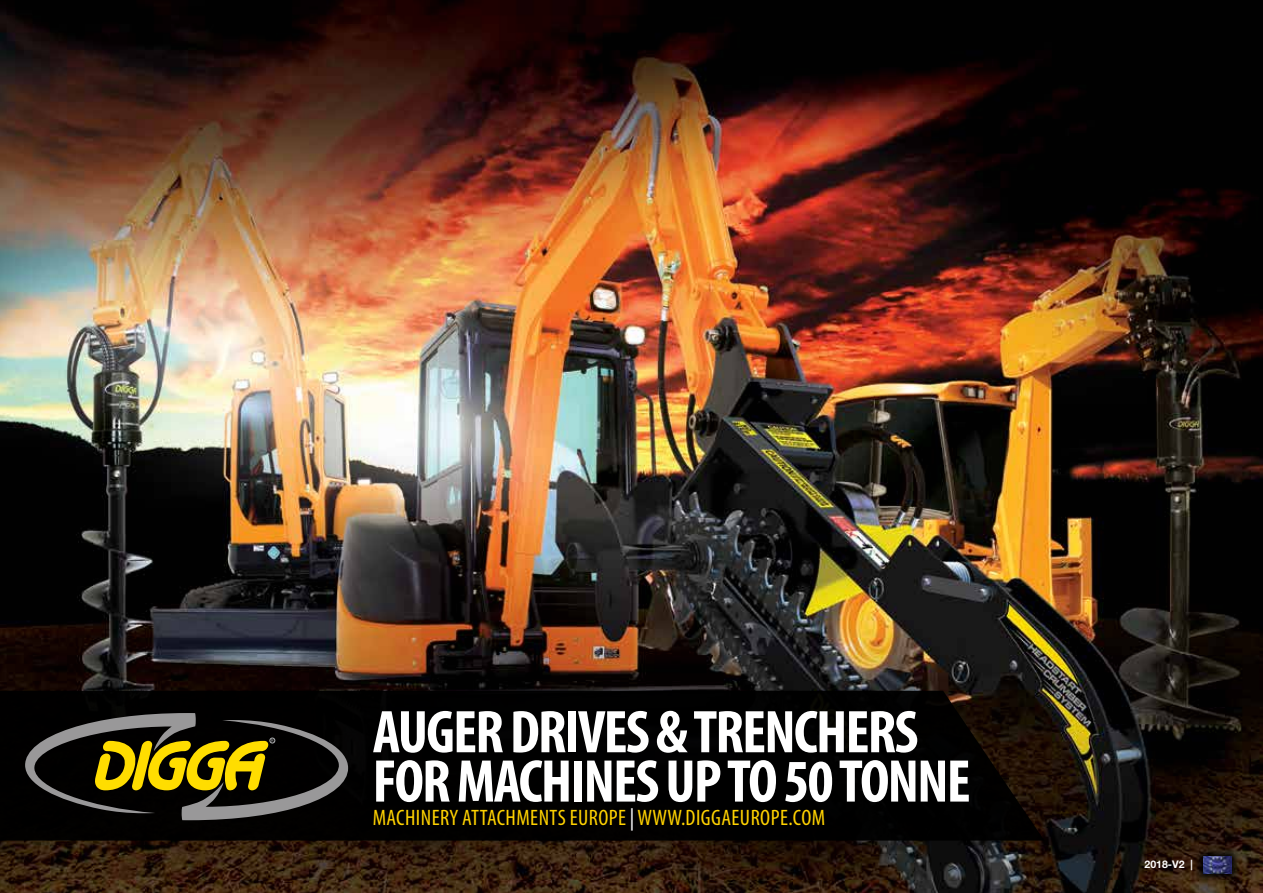
<style>
.page{position:relative;width:1263px;height:893px;background:#fff}
.page>*{position:absolute;margin:0;border:0;box-sizing:border-box;transform-origin:0 0}
.t1{font:700 condensed 60.75px/49.3px "Myriad Pro";letter-spacing:-.03em;color:#fff}
.t2{font:condensed 22.35px "Myriad Pro";letter-spacing:.02em;color:#ffd200}
.t3{font:700 10.5px "Helvetica Neue LT Std";color:#fff}
.s1{color:#fff}
</style>
<div class="page">
<img style="left:0;top:0;width:1263px;height:893px">
<div style="left:0;top:691px;width:1044px;height:150px;background:#010000"></div>
<svg style="left:25px;top:713px;width:323px;height:107px;background:#403b1a"></svg>
<svg style="left:1194px;top:847px;width:47px;height:36px"></svg>
<img style="left:1203px;top:857px;width:28px;height:16px">
<h1 class="t1" style="left:373px;top:706px;width:599px">AUGER DRIVES &amp; TRENCHERS<br>FOR MACHINES UP TO 50 TONNE</h1>
<p class="t2" style="left:373px;top:804px;width:454px">MACHINERY ATTACHMENTS EUROPE <span class="s1">|</span> WWW.DIGGAEUROPE.COM</p>
<p class="t3" style="left:1144px;top:858px;width:50px">2018-V2 |</p>
</div>
